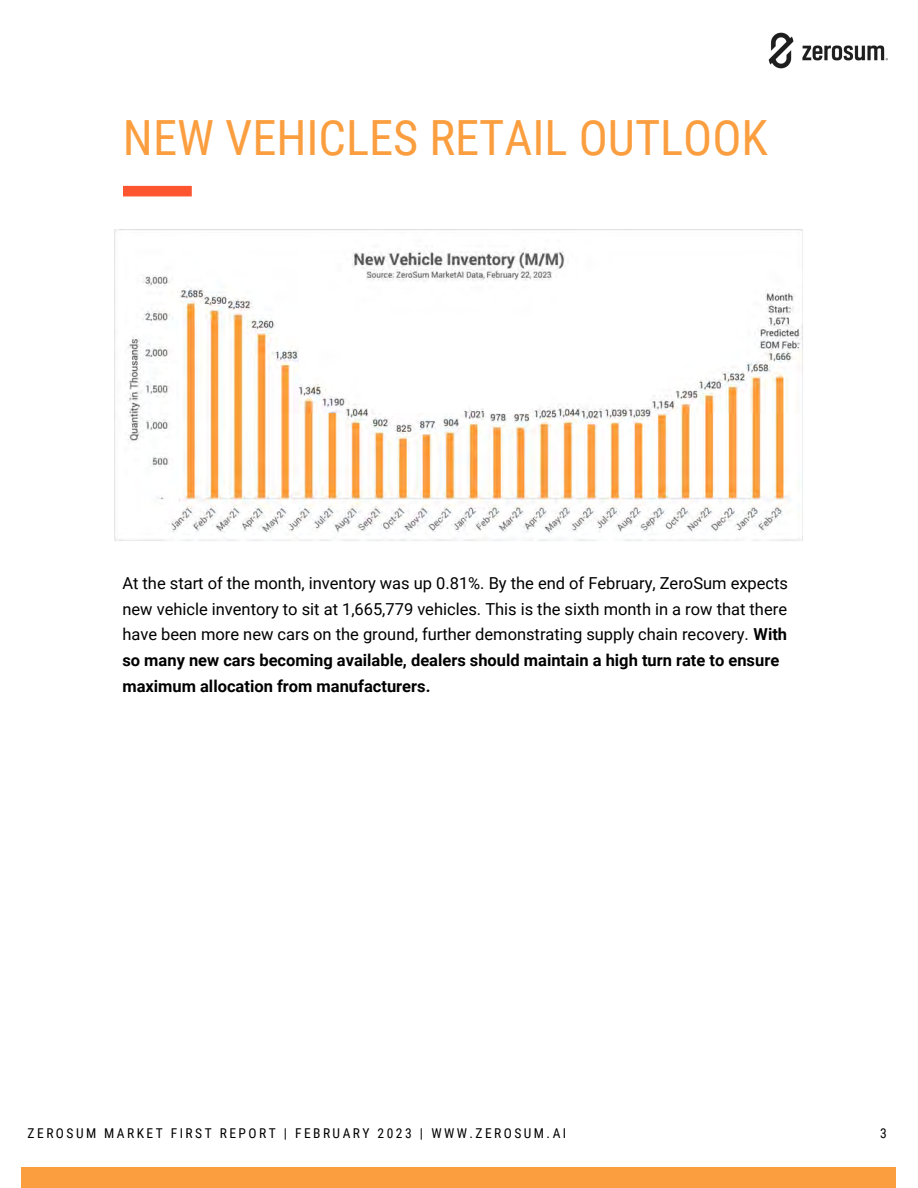
<style>
.page{position:relative;width:918px;height:1188px;background:#fff}
.page>*{position:absolute;margin:0;border:0;box-sizing:border-box;transform-origin:0 0}
.t1{font:48.6px "Roboto Condensed";color:#fb9e3f}
.t2{font:16.5px/25.8px "Roboto";color:#000}
.t3{font:13.5px "Roboto Condensed";letter-spacing:.18em;color:#000}
.s1{font-weight:700}
</style>
<div class="page">
<div style="left:21px;top:1167px;width:875px;height:21px;background:#fb9e3f"></div>
<div style="left:123px;top:186px;width:69px;height:10px;background:#fd5530"></div>
<img style="left:768px;top:32px;width:120px;height:37px">
<img style="left:115px;top:229px;width:688px;height:312px">
<h1 class="t1" style="left:123px;top:110px;width:646px">NEW VEHICLES RETAIL OUTLOOK</h1>
<p class="t2" style="left:122px;top:570px;width:667px">At the start of the month, inventory was up 0.81%. By the end of February, ZeroSum expects new vehicle inventory to sit at 1,665,779 vehicles. This is the sixth month in a row that there have been more new cars on the ground, further demonstrating supply chain recovery. <span class="s1">With so many new cars becoming available, dealers should maintain a high turn rate to ensure maximum allocation from manufacturers.</span></p>
<p class="t3" style="left:28px;top:1125px;width:540px">ZEROSUM MARKET FIRST REPORT | FEBRUARY 2023 | WWW.ZEROSUM.AI</p>
<p class="t3" style="left:880px;top:1125px;width:8px">3</p>
</div>
